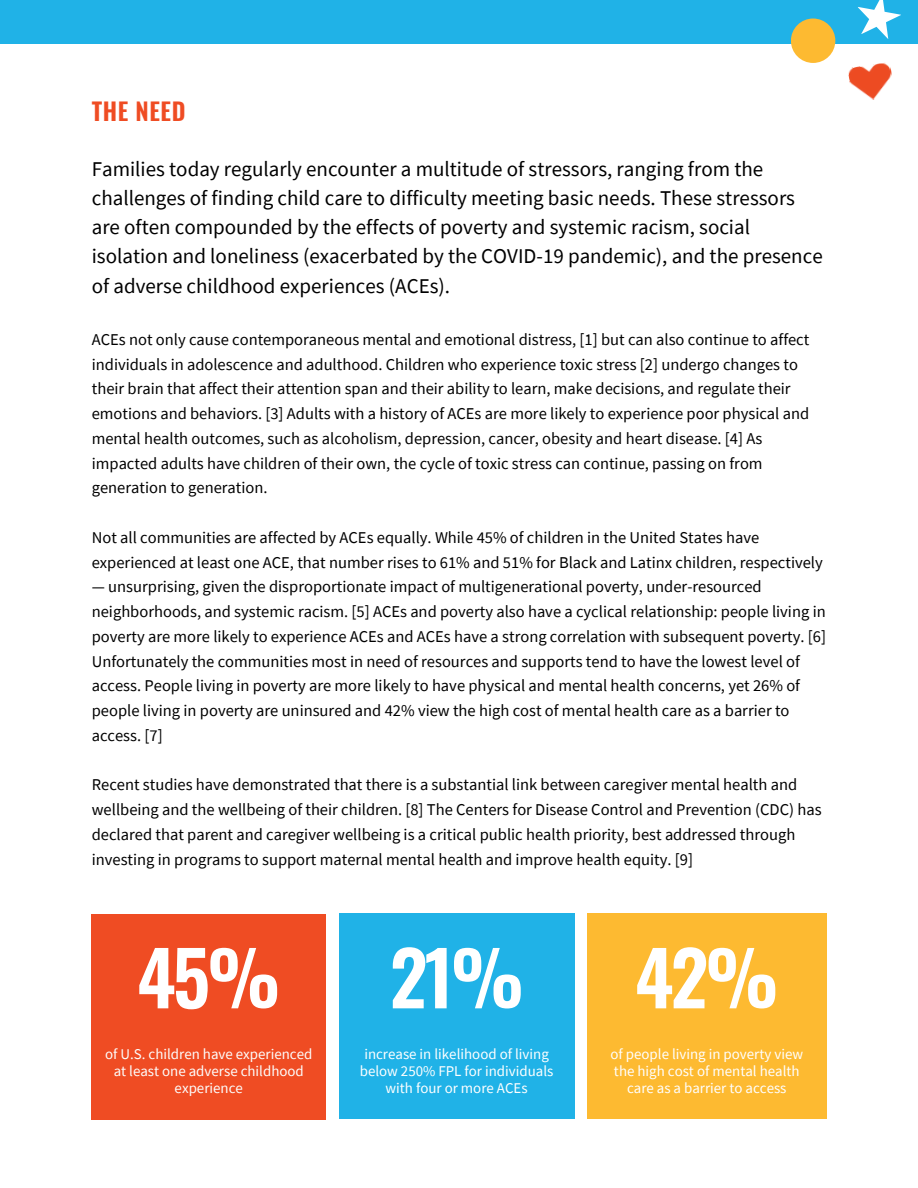
<style>
.page{position:relative;width:918px;height:1188px;background:#fff}
.page>*{position:absolute;margin:0;border:0;box-sizing:border-box;transform-origin:0 0}
.t1{font:600 74.55px "Oswald";color:#fff}
.t2{font:600 24px "Oswald";letter-spacing:.025em;color:#ef4c23}
.t3{font:21px/29.2px "Source Sans Pro";color:#000}
.t4{font:16.5px/24.8px "Source Sans Pro";color:#000}
.t5{font:14.85px/16.8px "Source Sans Pro";color:#fff;text-align:center}
.t6{font:14.85px/16.8px "Source Sans Pro";color:#fdfdfc;text-align:center}
</style>
<div class="page">
<div style="left:0;top:0;width:918px;height:43px;background:#20b2e7"></div>
<div style="left:340px;top:914px;width:234px;height:205px;background:#20b2e7"></div>
<div style="left:587px;top:914px;width:239px;height:205px;background:#fdba31"></div>
<div style="left:92px;top:915px;width:234px;height:205px;background:#ef4c23"></div>
<div style="left:791px;top:19px;width:44px;height:44px;background:#fdba31;border-radius:50%"></div>
<svg style="left:858px;top:0;width:43px;height:39px"></svg>
<img style="left:848px;top:62px;width:44px;height:38px">
<h2 class="t2" style="left:92px;top:93px;width:95px">THE NEED</h2>
<p class="t3" style="left:92px;top:154px;width:732px">Families today regularly encounter a multitude of stressors, ranging from the challenges of finding child care to difficulty meeting basic needs. These stressors are often compounded by the effects of poverty and systemic racism, social isolation and loneliness (exacerbated by the COVID-19 pandemic), and the presence of adverse childhood experiences (ACEs).</p>
<p class="t4" style="left:92px;top:327px;width:719px">ACEs not only cause contemporaneous mental and emotional distress, [1] but can also continue to affect individuals in adolescence and adulthood. Children who experience toxic stress [2] undergo changes to their brain that affect their attention span and their ability to learn, make decisions, and regulate their emotions and behaviors. [3] Adults with a history of ACEs are more likely to experience poor physical and mental health outcomes, such as alcoholism, depression, cancer, obesity and heart disease. [4] As impacted adults have children of their own, the cycle of toxic stress can continue, passing on from generation to generation.</p>
<p class="t4" style="left:92px;top:525px;width:733px">Not all communities are affected by ACEs equally. While 45% of children in the United States have experienced at least one ACE, that number rises to 61% and 51% for Black and Latinx children, respectively</p>
<p class="t4" style="left:92px;top:574px;width:736px">— unsurprising, given the disproportionate impact of multigenerational poverty, under-resourced neighborhoods, and systemic racism. [5] ACEs and poverty also have a cyclical relationship: people living in poverty are more likely to experience ACEs and ACEs have a strong correlation with subsequent poverty. [6] Unfortunately the communities most in need of resources and supports tend to have the lowest level of access. People living in poverty are more likely to have physical and mental health concerns, yet 26% of people living in poverty are uninsured and 42% view the high cost of mental health care as a barrier to access. [7]</p>
<p class="t4" style="left:92px;top:772px;width:731px">Recent studies have demonstrated that there is a substantial link between caregiver mental health and wellbeing and the wellbeing of their children. [8] The Centers for Disease Control and Prevention (CDC) has declared that parent and caregiver wellbeing is a critical public health priority, best addressed through investing in programs to support maternal mental health and improve health equity. [9]</p>
<h1 class="t1" style="left:137px;top:919px;width:145px">45%</h1>
<p class="t6" style="left:105px;top:1045px;width:209px">of U.S. children have experienced at least one adverse childhood experience</p>
<h1 class="t1" style="left:390px;top:919px;width:136px">21%</h1>
<p class="t5" style="left:360px;top:1045px;width:195px">increase in likelihood of living below 250% FPL for individuals with four or more ACEs</p>
<h1 class="t1" style="left:635px;top:919px;width:145px">42%</h1>
<p class="t5" style="left:610px;top:1045px;width:194px">of people living in poverty view the high cost of mental health care as a barrier to access</p>
</div>
